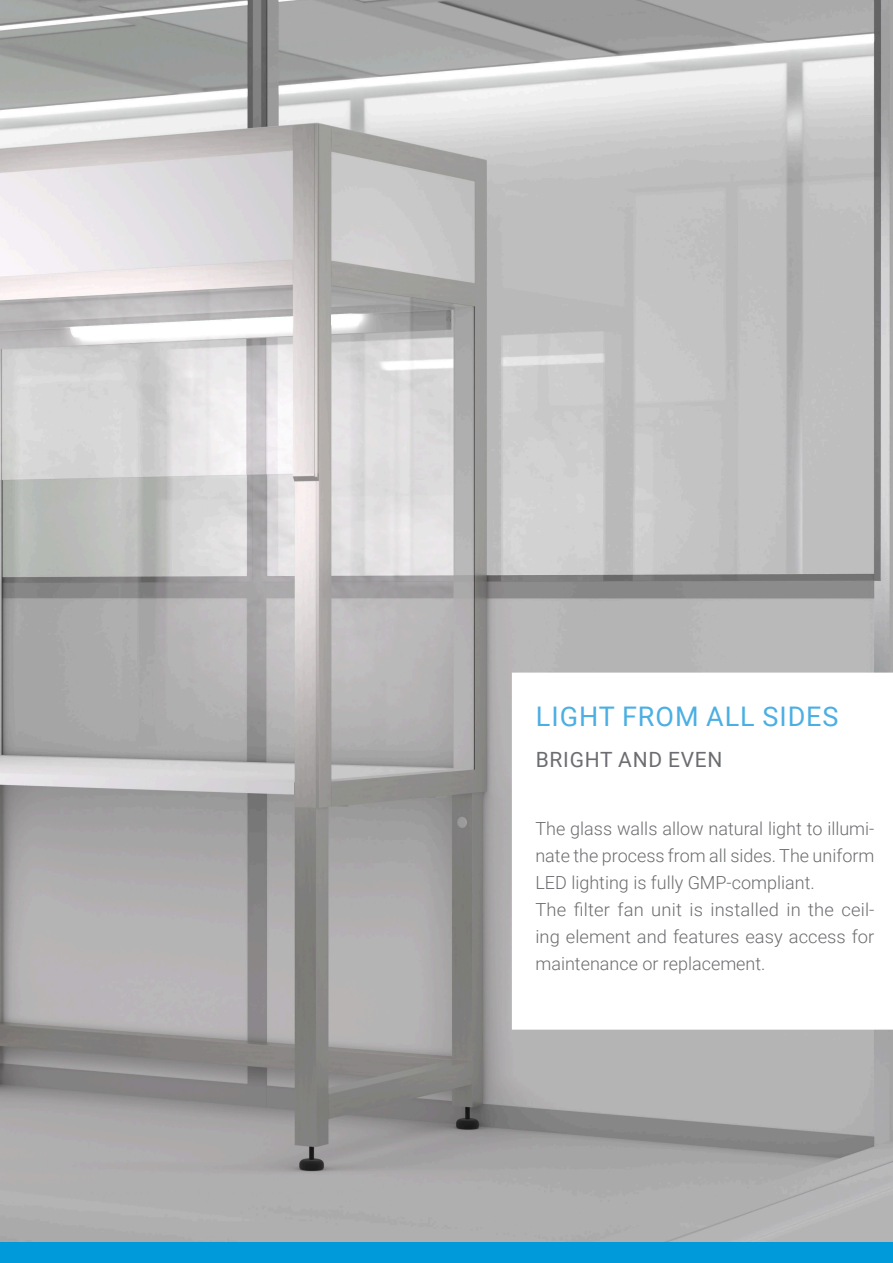
<style>
.page{position:relative;width:893px;height:1263px;background:#fff}
.page>*{position:absolute;margin:0;border:0;box-sizing:border-box;transform-origin:0 0}
.t1{font:27px "Roboto";letter-spacing:.035em;color:#4bafe3}
.t2{font:21px "Roboto";letter-spacing:.035em;color:#6c6d70}
.t3{font:300 18px/27px "Roboto";color:#6c6d70}
</style>
<div class="page">
<div style="left:0;top:1242px;width:893px;height:21px;background:#0099da"></div>
<img style="left:0;top:0;width:893px;height:1242px">
<svg style="left:512px;top:673px;width:381px;height:357px"></svg>
<h1 class="t1" style="left:536px;top:697px;width:304px">LIGHT FROM ALL SIDES</h1>
<p class="t2" style="left:536px;top:745px;width:188px">BRIGHT AND EVEN</p>
<p class="t3" style="left:535px;top:814px;width:340px">The glass walls allow natural light to illumi&shy;nate the process from all sides. The uniform LED lighting is fully GMP-compliant.<br>The filter fan unit is installed in the ceil&shy;ing element and features easy access for maintenance or replacement.</p>
</div>
